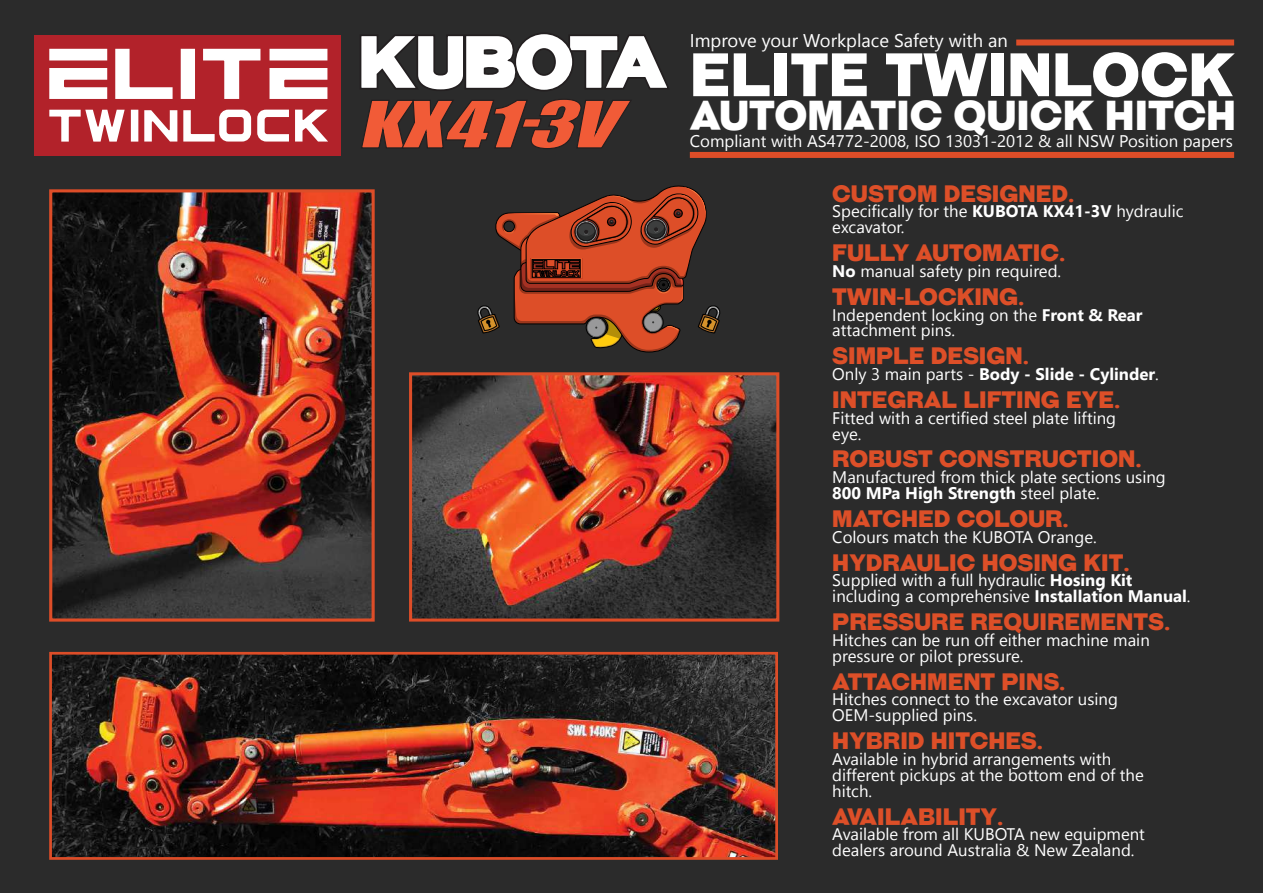
<style>
.page{position:relative;width:1263px;height:893px;background:#2b2b2b}
.page>*{position:absolute;margin:0;border:0;box-sizing:border-box;transform-origin:0 0}
.t1{font:60px "Galderglynn Titling Bl";color:#fff}
.t2{font:40.8px "Galderglynn Titling Bl";color:#fff}
.t3{font:23.1px "Galderglynn Titling Bl";color:#dd4f28}
.t4{font:18.45px "Nirmala UI";color:#fff}
.t5{font:16.8px/15.9px "Nirmala UI";color:#fff}
.t6{font:700 16.8px "Nirmala UI";color:#fff}
.s1{font-family:"Nirmala UI";font-weight:700}
.s2{font-weight:700}
.s3{font-weight:400}
</style>
<div class="page">
<img style="left:53px;top:193px;width:318px;height:425px">
<div style="left:49px;top:189px;width:326px;height:433px;border:3px solid #dd4d28"></div>
<img style="left:413px;top:376px;width:362px;height:242px">
<div style="left:409px;top:372px;width:370px;height:250px;border:3px solid #dd4d28"></div>
<img style="left:53px;top:656px;width:721px;height:200px">
<div style="left:49px;top:652px;width:729px;height:208px;border:3px solid #dd4d28"></div>
<svg style="left:477px;top:185px;width:244px;height:168px"></svg>
<div style="left:690px;top:152px;width:544px;height:6px;background:#dd4d28"></div>
<div style="left:1016px;top:40px;width:218px;height:6px;background:#dd4d28"></div>
<div style="left:35px;top:35px;width:306px;height:120px;background:#b2222a"></div>
<div style="left:49px;top:49px;width:58px;height:11px;background:#fff"></div>
<svg style="left:49px;top:68px;width:59px;height:31px"></svg>
<div style="left:269px;top:49px;width:58px;height:11px;background:#fff"></div>
<svg style="left:269px;top:68px;width:59px;height:31px"></svg>
<div style="left:181px;top:49px;width:14px;height:50px;background:#fff"></div>
<svg style="left:115px;top:48px;width:58px;height:51px"></svg>
<svg style="left:203px;top:48px;width:58px;height:51px"></svg>
<svg style="left:49px;top:109px;width:76px;height:33px"></svg>
<div style="left:131px;top:110px;width:7px;height:32px;background:#fff"></div>
<svg style="left:144px;top:109px;width:184px;height:33px"></svg>
<svg style="left:360px;top:33px;width:309px;height:58px"></svg>
<svg style="left:361px;top:99px;width:270px;height:50px"></svg>
<p class="t4" style="left:690px;top:25px;width:320px">Improve your Workplace Safety with an</p>
<h1 class="t1" style="left:690px;top:39px;width:546px">ELITE TWINLOCK</h1>
<h2 class="t2" style="left:690px;top:90px;width:548px">AUTOMATIC QUICK HITCH</h2>
<p class="t5" style="left:690px;top:132px;width:545px">Compliant with AS4772-2008, ISO 13031-2012 &amp; all NSW Position papers</p>
<h3 class="t3" style="left:832px;top:179px;width:243px">CUSTOM DESIGNED<span class="s1">.</span></h3>
<p class="t5" style="left:832px;top:202px;width:353px">Specifically for the <span class="s2">KUBOTA KX41-3V</span> hydraulic excavator.</p>
<h3 class="t3" style="left:832px;top:239px;width:235px">FULLY AUTOMATIC<span class="s1">.</span></h3>
<p class="t5" style="left:832px;top:262px;width:230px"><span class="s2">No</span> manual safety pin required.</p>
<h3 class="t3" style="left:832px;top:283px;width:194px">TWIN-LOCKING<span class="s1">.</span></h3>
<p class="t5" style="left:832px;top:306px;width:312px">Independent locking on the <span class="s2">Front &amp; Rear </span>attachment pins.</p>
<h3 class="t3" style="left:832px;top:342px;width:198px">SIMPLE DESIGN<span class="s1">.</span></h3>
<p class="t6" style="left:832px;top:360px;width:328px"><span class="s3">Only 3 main parts -</span> Body - Slide - Cylinder<span class="s3">.</span></p>
<h3 class="t3" style="left:832px;top:386px;width:289px">INTEGRAL LIFTING EYE<span class="s1">.</span></h3>
<p class="t5" style="left:832px;top:409px;width:285px">Fitted with a certified steel plate lifting eye.</p>
<h3 class="t3" style="left:832px;top:445px;width:311px">ROBUST CONSTRUCTION<span class="s1">.</span></h3>
<p class="t5" style="left:832px;top:468px;width:335px">Manufactured from thick plate sections using<br><span class="s2">800 MPa High Strength</span> steel plate.</p>
<h3 class="t3" style="left:832px;top:505px;width:238px">MATCHED COLOUR<span class="s1">.</span></h3>
<p class="t5" style="left:832px;top:528px;width:266px">Colours match the KUBOTA Orange.</p>
<h3 class="t3" style="left:832px;top:548px;width:299px">HYDRAULIC HOSING KIT<span class="s1">.</span></h3>
<p class="t5" style="left:832px;top:571px;width:360px">Supplied with a full hydraulic <span class="s2">Hosing Kit </span>including a comprehensive <span class="s2">Installation Manual</span>.</p>
<h3 class="t3" style="left:832px;top:608px;width:339px">PRESSURE REQUIREMENTS<span class="s1">.</span></h3>
<p class="t5" style="left:832px;top:631px;width:319px">Hitches can be run off either machine main pressure or pilot pressure.</p>
<h3 class="t3" style="left:832px;top:667px;width:235px">ATTACHMENT PINS<span class="s1">.</span></h3>
<p class="t5" style="left:832px;top:690px;width:287px">Hitches connect to the excavator using<br>OEM-supplied pins.</p>
<h3 class="t3" style="left:832px;top:727px;width:212px">HYBRID HITCHES<span class="s1">.</span></h3>
<p class="t5" style="left:832px;top:750px;width:313px">Available in hybrid arrangements with different pickups at the bottom end of the hitch.</p>
<h3 class="t3" style="left:832px;top:802px;width:173px">AVAILABILITY<span class="s1">.</span></h3>
<p class="t5" style="left:832px;top:825px;width:314px">Available from all KUBOTA new equipment dealers around Australia &amp; New Zealand.</p>
</div>
